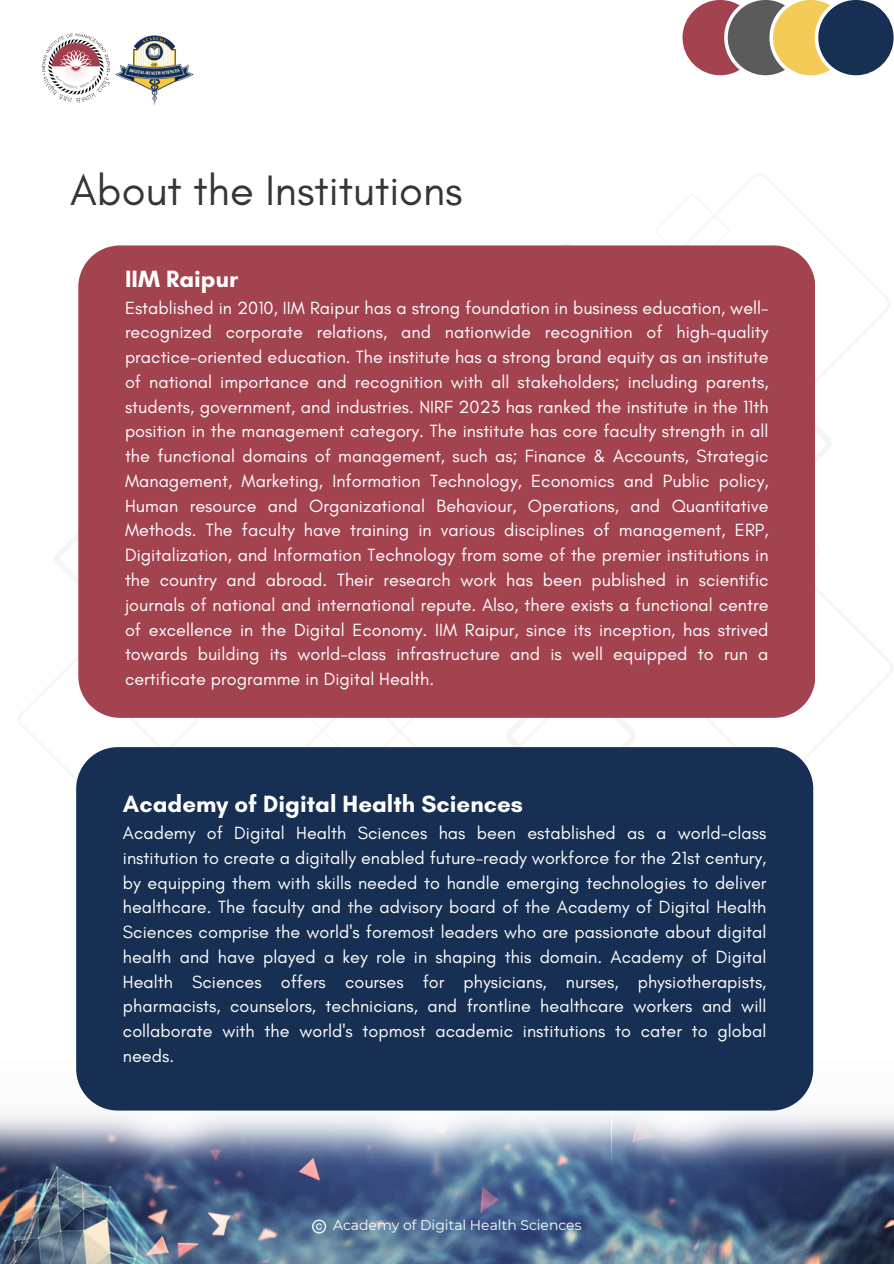
<style>
.page{position:relative;width:894px;height:1264px;background:#fff}
.page>*{position:absolute;margin:0;border:0;box-sizing:border-box;transform-origin:0 0}
.t1{font:43.35px "Glacial Indifference";color:#353639}
.t2{font:700 24px "Glacial Indifference";color:#fff}
.t3{font:18px/24.8px "Glacial Indifference";color:#fff;text-align:justify}
.t4{font:13.95px "Montserrat";color:#fff}
</style>
<div class="page">
<img style="left:41px;top:33px;width:69px;height:70px">
<img style="left:115px;top:35px;width:79px;height:71px">
<svg style="left:682px;top:0;width:211px;height:75px;background:#8c7970"></svg>
<div style="left:78px;top:245px;width:736px;height:473px;background:#a44350"></div>
<img style="left:0;top:1175px;width:893px;height:88px">
<svg style="left:0;top:1114px;width:98px;height:61px;background:#838ba1"></svg>
<svg style="left:98px;top:1110px;width:257px;height:65px"></svg>
<svg style="left:355px;top:1110px;width:256px;height:65px"></svg>
<svg style="left:611px;top:1036px;width:282px;height:139px"></svg>
<div style="left:76px;top:747px;width:737px;height:363px;background:#172f53"></div>
<svg style="left:312px;top:1219px;width:14px;height:14px"></svg>
<p class="t1" style="left:70px;top:164px;width:394px">About the Institutions</p>
<p class="t2" style="left:125px;top:264px;width:115px">IIM Raipur</p>
<p class="t3" style="left:125px;top:295px;width:645px">Established in 2010, IIM Raipur has a strong foundation in business education, well&shy;recognized corporate relations, and nationwide recognition of high-quality practice-oriented education. The institute has a strong brand equity as an institute of national importance and recognition with all stakeholders; including parents, students, government, and industries. NIRF 2023 has ranked the institute in the 11th position in the management category. The institute has core faculty strength in all the functional domains of management, such as; Finance &amp; Accounts, Strategic Management, Marketing, Information Technology, Economics and Public policy, Human resource and Organizational Behaviour, Operations, and Quantitative Methods. The faculty have training in various disciplines of management, ERP, Digitalization, and Information Technology from some of the premier institutions in the country and abroad. Their research work has been published in scientific journals of national and international repute. Also, there exists a functional centre of excellence in the Digital Economy. IIM Raipur, since its inception, has strived towards building its world-class infrastructure and is well equipped to run a certificate programme in Digital Health.</p>
<p class="t2" style="left:123px;top:789px;width:401px">Academy of Digital Health Sciences</p>
<p class="t3" style="left:123px;top:820px;width:645px">Academy of Digital Health Sciences has been established as a world-class institution to create a digitally enabled future-ready workforce for the 21st century, by equipping them with skills needed to handle emerging technologies to deliver healthcare. The faculty and the advisory board of the Academy of Digital Health Sciences comprise the world's foremost leaders who are passionate about digital health and have played a key role in shaping this domain. Academy of Digital Health Sciences offers courses for physicians, nurses, physiotherapists, pharmacists, counselors, technicians, and frontline healthcare workers and will collaborate with the world's topmost academic institutions to cater to global needs.</p>
<h1 class="t4" style="left:333px;top:1216px;width:250px">Academy of Digital Health Sciences</h1>
</div>
